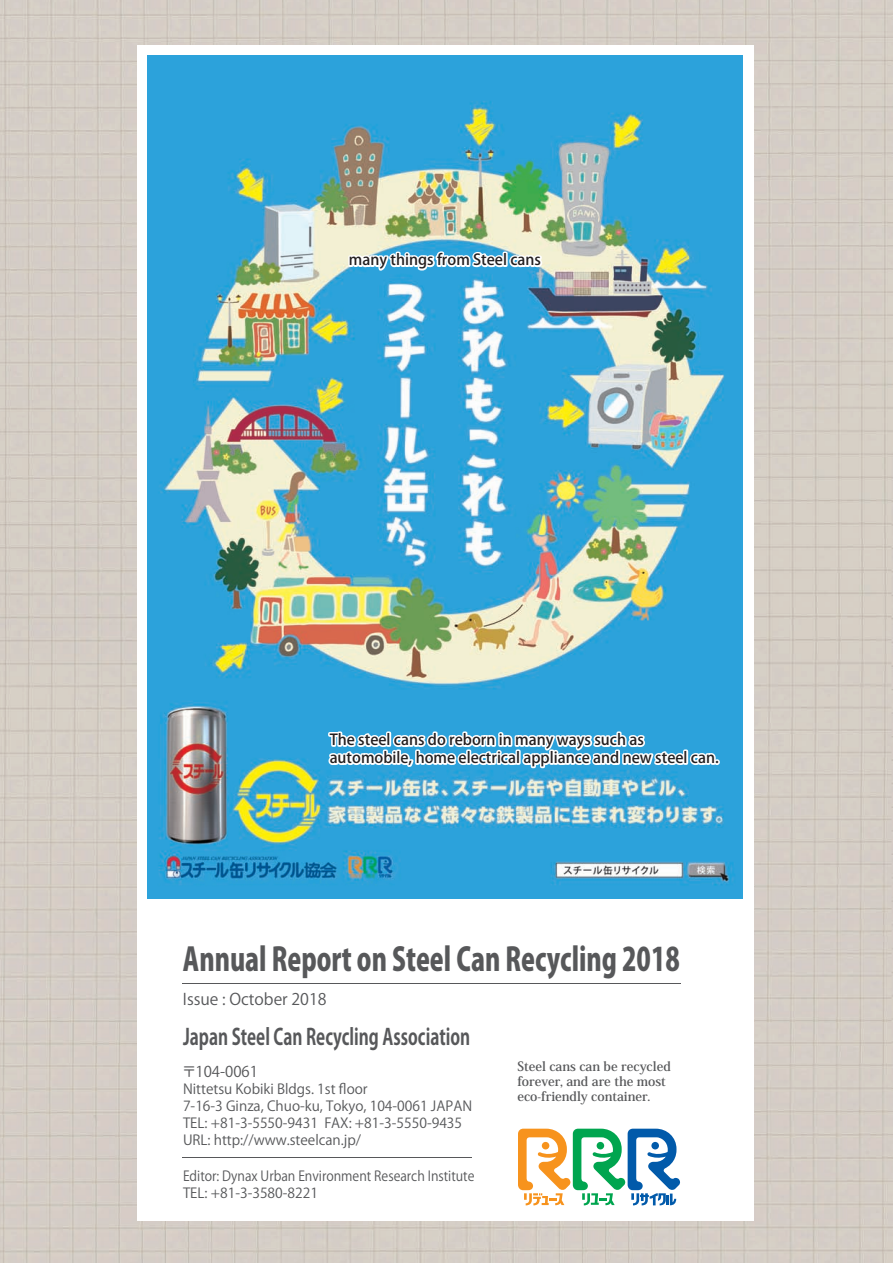
<style>
.page{position:relative;width:893px;height:1263px;background:#fff}
.page>*{position:absolute;margin:0;border:0;box-sizing:border-box;transform-origin:0 0}
.t1{font:31.95px "Koz Go Pro Heavy 90 msp RKSJ H";color:#57585a;scale:.78 1}
.t2{font:22.35px "Koz Go Pro Bold 90 msp RKSJ H";color:#57585a;scale:.74 1}
.t3{font:15.9px "Koz Go Pro Regular 90 msp RKSJ H";color:#57585a}
.t4{font:15px/18px "Koz Go Pro Medium 90 msp RKSJ H";color:#fff}
.t5{font:14.85px "Koz Go Pro Regular 90 msp RKSJ H";color:#57585a}
.t6{font:13.8px/17px "Koz Go Pro Regular 90 msp RKSJ H";color:#57585a}
.t7{font:13.8px/17px "Koz Go Pro Regular 90 msp RKSJ H";color:#57585a;scale:.91 1}
.t8{font:12.75px/14.9px "Koz Min Pro Bold 90 msp RKSJ H";color:#57585a}
</style>
<div class="page">
<img style="left:0;top:0;width:891px;height:1263px">
<hr style="left:891px;top:0;width:2px;height:1263px;background:#d5cdc5">
<div style="left:137px;top:45px;width:616px;height:1176px;background:#fff"></div>
<img style="left:147px;top:55px;width:596px;height:843px">
<hr style="left:182px;top:1157px;width:289px;height:1px;background:#57585a">
<hr style="left:182px;top:983px;width:498px;height:1px;background:#57585a">
<svg style="left:518px;top:1129px;width:162px;height:76px"></svg>
<p class="t4" style="left:349px;top:253px;width:194px">many things from Steel cans</p>
<p class="t4" style="left:330px;top:732px;width:391px">The steel cans do reborn in many ways such as automobile, home electrical appliance and new steel can.</p>
<p class="t1" style="left:183px;top:947px;width:639px">Annual Report on Steel Can Recycling 2018</p>
<p class="t3" style="left:183px;top:993px;width:145px">Issue : October 2018</p>
<p class="t2" style="left:183px;top:1028px;width:390px">Japan Steel Can Recycling Association</p>
<p class="t5" style="left:182px;top:1066px;width:78px">〒104-0061</p>
<p class="t6" style="left:183px;top:1082px;width:291px">Nittetsu Kobiki Bldgs. 1st floor<br>7-16-3 Ginza, Chuo-ku, Tokyo, 104-0061 JAPAN TEL: +81-3-5550-9431 FAX: +81-3-5550-9435<br>URL: http://www.steelcan.jp/</p>
<p class="t7" style="left:183px;top:1170px;width:322px">Editor: Dynax Urban Environment Research Institute<br>TEL: +81-3-3580-8221</p>
<p class="t8" style="left:517px;top:1061px;width:155px">Steel cans can be recycled forever, and are the most eco-friendly container.</p>
</div>
